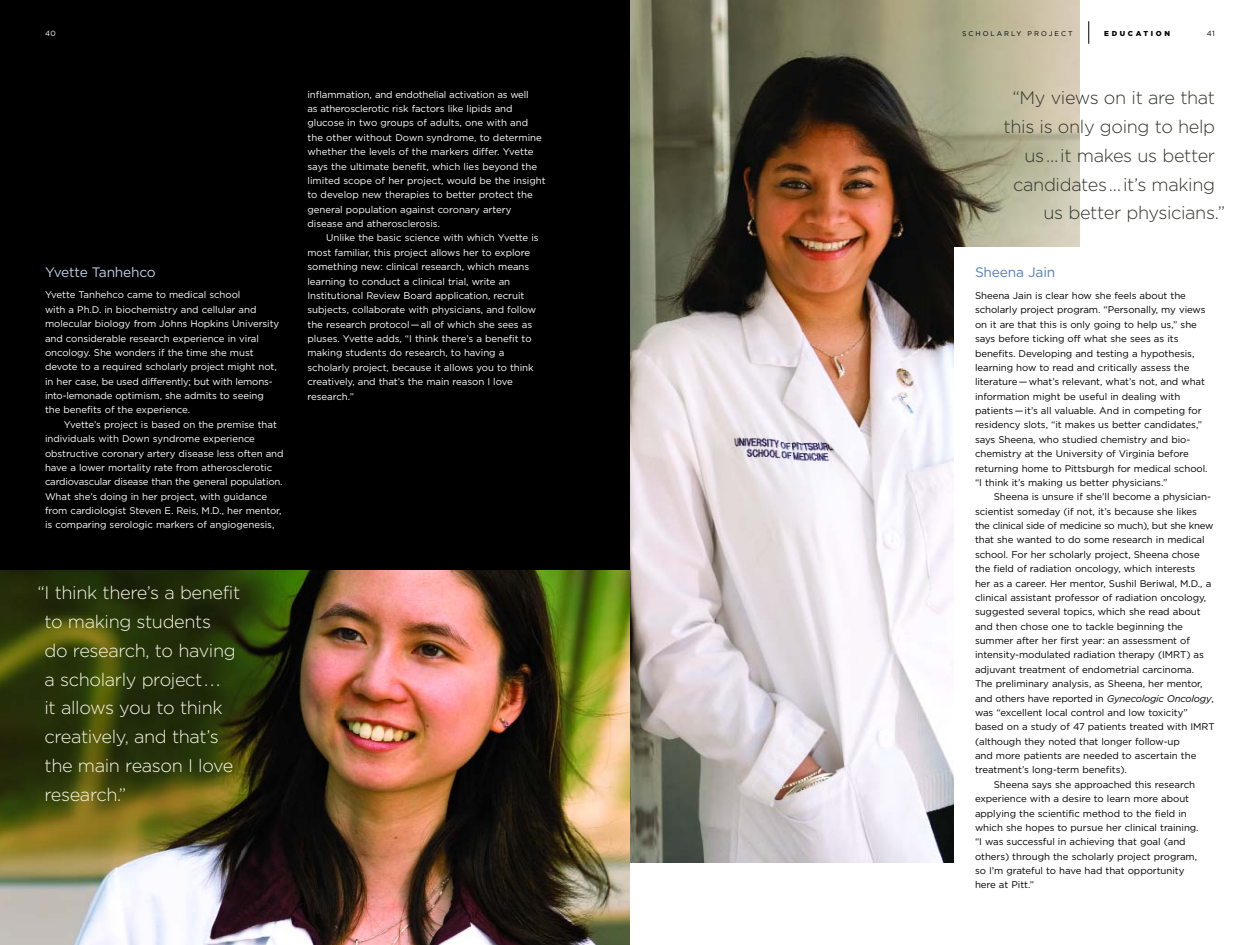
<style>
.page{position:relative;width:1260px;height:945px;background:#fff}
.page>*{position:absolute;margin:0;border:0;box-sizing:border-box;transform-origin:0 0}
.t1{font:300 18.12px/28.8px "Gotham";letter-spacing:-.02em;color:#f7f7e9}
.t2{font:300 18.12px "Gotham";letter-spacing:-.02em;color:#32362c}
.t3{font:13.75px "Gotham";letter-spacing:-.015em;color:#bacce3}
.t4{font:13.75px "Gotham";letter-spacing:-.015em;color:#5582bb}
.t5{font:9.75px/14.4px "Gotham";letter-spacing:-.005em;color:#000}
.t6{font:9.75px/14.4px "Gotham";letter-spacing:-.005em;color:#fff}
.t7{font:9.75px "Gotham";letter-spacing:-.03em;color:#000}
.t8{font:7.5px "Gotham";color:#000}
.t9{font:7.5px "Gotham";color:#fff}
.t10{font:900 7.25px "Gotham";letter-spacing:.365em;color:#000}
.t11{font:6.88px "Gotham";letter-spacing:.285em;color:#000}
.s1{font-style:italic}
</style>
<div class="page">
<img style="left:0;top:0;width:630px;height:945px">
<svg style="left:1089px;top:21px;width:1px;height:23px"></svg>
<img style="left:630px;top:0;width:450px;height:862px">
<div style="left:954px;top:248px;width:208px;height:674px;background:#fff"></div>
<p class="t9" style="left:45px;top:29px;width:12px">40</p>
<p class="t11" style="left:962px;top:29px;width:112px">SCHOLARLY PROJECT</p>
<p class="t10" style="left:1104px;top:29px;width:67px">EDUCATION</p>
<p class="t8" style="left:1207px;top:29px;width:10px">41</p>
<h2 class="t3" style="left:45px;top:264px;width:112px">Yvette Tanhehco</h2>
<p class="t6" style="left:45px;top:288px;width:236px">Yvette Tanhehco came to medical school<br>with a Ph.D. in biochemistry and cellular and molecular biology from Johns Hopkins University and considerable research experience in viral oncology. She wonders if the time she must devote to a required scholarly project might not, in her case, be used differently; but with lemons&shy;into-lemonade optimism, she admits to seeing the benefits of the experience.</p>
<p class="t6" style="left:45px;top:417px;width:240px;text-indent:19px">Yvette’s project is based on the premise that individuals with Down syndrome experience obstructive coronary artery disease less often and have a lower mortality rate from atherosclerotic cardiovascular disease than the general population.<br>What she’s doing in her project, with guidance from cardiologist Steven E. Reis, M.D., her mentor, is comparing serologic markers of angiogenesis,</p>
<h1 class="t1" style="left:45px;top:579px;width:197px;text-indent:-7px">“I think there’s a benefit to making students<br>do research, to having a scholarly project...<br>it allows you to think creatively, and that’s the main reason I love research.”</h1>
<p class="t6" style="left:308px;top:87px;width:240px">inflammation, and endothelial activation as well<br>as atherosclerotic risk factors like lipids and glucose in two groups of adults, one with and the other without Down syndrome, to determine whether the levels of the markers differ. Yvette says the ultimate benefit, which lies beyond the limited scope of her project, would be the insight to develop new therapies to better protect the general population against coronary artery disease and atherosclerosis.</p>
<p class="t6" style="left:308px;top:231px;width:233px;text-indent:19px">Unlike the basic science with which Yvette is most familiar, this project allows her to explore something new: clinical research, which means learning to conduct a clinical trial, write an Institutional Review Board application, recruit subjects, collaborate with physicians, and follow the research protocol—all of which she sees as pluses. Yvette adds, “I think there’s a benefit to making students do research, to having a scholarly project, because it allows you to think creatively, and that’s the main reason I love research.”</p>
<h1 class="t2" style="left:1012px;top:88px;width:204px">“My views on it are that</h1>
<h1 class="t2" style="left:1004px;top:116px;width:213px">this is only going to help</h1>
<h1 class="t2" style="left:1025px;top:145px;width:192px">us…it makes us better</h1>
<h1 class="t2" style="left:1013px;top:174px;width:203px">candidates…it’s making</h1>
<h1 class="t2" style="left:1044px;top:203px;width:183px">us better physicians.”</h1>
<h2 class="t4" style="left:975px;top:264px;width:82px">Sheena Jain</h2>
<p class="t5" style="left:975px;top:289px;width:234px">Sheena Jain is clear how she feels about the scholarly project program. “Personally, my views on it are that this is only going to help us,” she says before ticking off what she sees as its benefits. Developing and testing a hypothesis, learning how to read and critically assess the literature—what’s relevant, what’s not, and what information might be useful in dealing with patients—it’s all valuable. And in competing for residency slots, “it makes us better candidates,” says Sheena, who studied chemistry and bio&shy;chemistry at the University of Virginia before returning home to Pittsburgh for medical school. “I think it’s making us better physicians.”</p>
<p class="t5" style="left:994px;top:490px;width:219px">Sheena is unsure if she’ll become a physician-</p>
<p class="t5" style="left:975px;top:504px;width:224px">scientist someday (if not, it’s because she likes</p>
<p class="t7" style="left:975px;top:520px;width:240px">the clinical side of medicine so much), but she knew</p>
<p class="t5" style="left:975px;top:533px;width:231px">that she wanted to do some research in medical</p>
<p class="t5" style="left:975px;top:547px;width:226px">school. For her scholarly project, Sheena chose</p>
<p class="t5" style="left:975px;top:562px;width:222px">the field of radiation oncology, which interests</p>
<p class="t5" style="left:975px;top:576px;width:238px">her as a career. Her mentor, Sushil Beriwal, M.D., a</p>
<p class="t5" style="left:975px;top:590px;width:233px">clinical assistant professor of radiation oncology,</p>
<p class="t5" style="left:975px;top:605px;width:227px">suggested several topics, which she read about</p>
<p class="t5" style="left:975px;top:619px;width:209px">and then chose one to tackle beginning the</p>
<p class="t5" style="left:975px;top:634px;width:217px">summer after her first year: an assessment of</p>
<p class="t5" style="left:975px;top:648px;width:231px">intensity-modulated radiation therapy (IMRT) as</p>
<p class="t5" style="left:975px;top:662px;width:221px">adjuvant treatment of endometrial carcinoma.</p>
<p class="t5" style="left:975px;top:677px;width:229px">The preliminary analysis, as Sheena, her mentor,</p>
<p class="t5" style="left:975px;top:691px;width:240px">and others have reported in <span class="s1">Gynecologic Oncology</span>,</p>
<p class="t5" style="left:975px;top:705px;width:214px">was “excellent local control and low toxicity”</p>
<p class="t5" style="left:975px;top:720px;width:241px">based on a study of 47 patients treated with IMRT</p>
<p class="t5" style="left:975px;top:734px;width:206px">(although they noted that longer follow-up</p>
<p class="t5" style="left:975px;top:749px;width:223px">and more patients are needed to ascertain the</p>
<p class="t5" style="left:975px;top:763px;width:153px">treatment’s long-term benefits).</p>
<p class="t5" style="left:994px;top:777px;width:203px">Sheena says she approached this research</p>
<p class="t5" style="left:975px;top:792px;width:216px">experience with a desire to learn more about</p>
<p class="t5" style="left:975px;top:806px;width:213px">applying the scientific method to the field in</p>
<p class="t5" style="left:975px;top:820px;width:225px">which she hopes to pursue her clinical training.</p>
<p class="t5" style="left:975px;top:835px;width:212px">“I was successful in achieving that goal (and</p>
<p class="t5" style="left:975px;top:849px;width:224px">others) through the scholarly project program,</p>
<p class="t5" style="left:975px;top:864px;width:211px">so I’m grateful to have had that opportunity</p>
<p class="t5" style="left:975px;top:878px;width:61px">here at Pitt.”</p>
</div>
